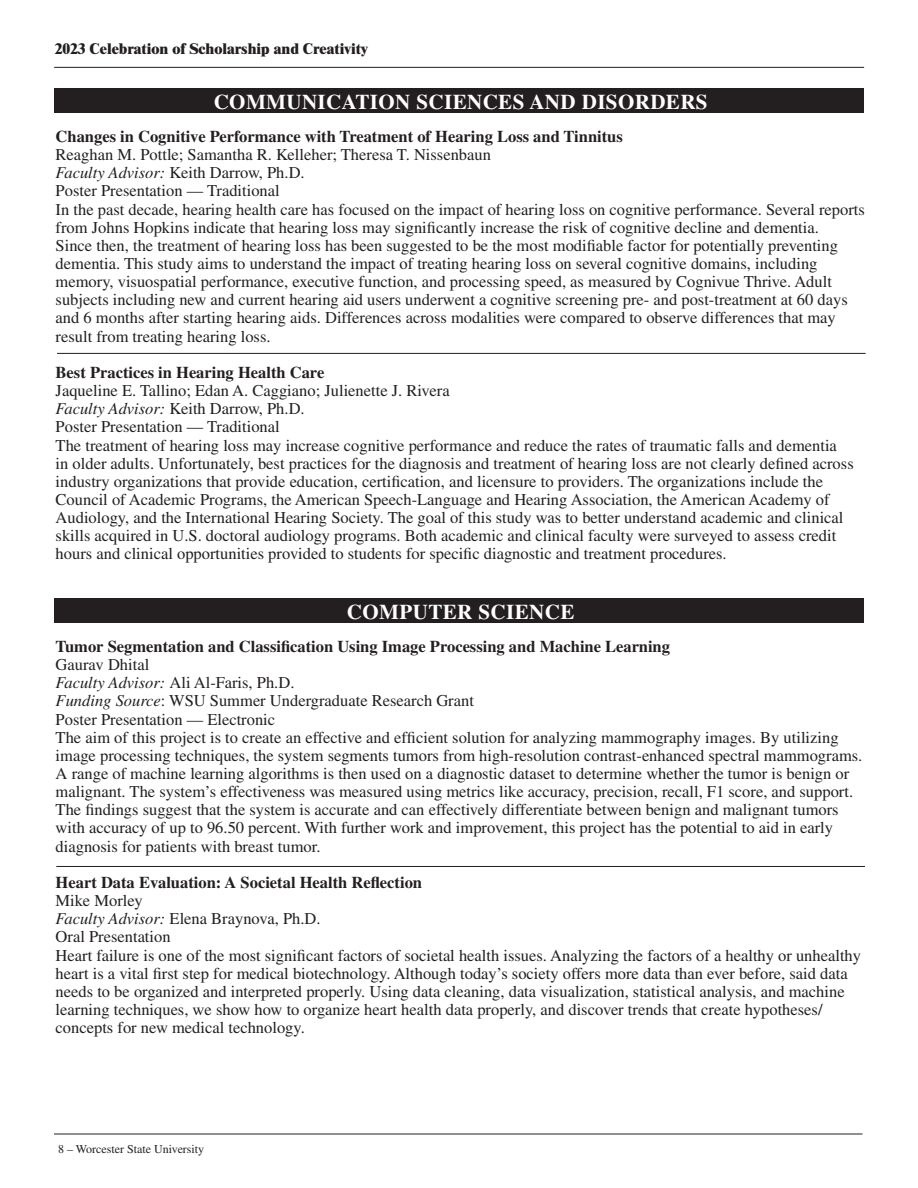
<style>
.page{position:relative;width:918px;height:1188px;background:#fff}
.page>*{position:absolute;margin:0;border:0;box-sizing:border-box;transform-origin:0 0}
.Department_Main_Head{font:700 21px "Times LT Std";letter-spacing:.02em;color:#fff}
.t1{font:16.5px/18.1px "Times LT Std";color:#231f20}
.t2{font:700 16.5px "Times LT Std";color:#231f20}
.t3{font:800 15px "Times LT Std";color:#231f20}
.t4{font:12px "Times LT Std";color:#231f20}
.s1{font-style:italic}
</style>
<div class="page">
<hr style="left:54px;top:1134px;width:808px;height:1px;background:#231f20">
<hr style="left:54px;top:67px;width:810px;height:1px;background:#231f20">
<div style="left:54px;top:598px;width:810px;height:25px;background:#231f20"></div>
<div style="left:54px;top:88px;width:810px;height:25px;background:#231f20"></div>
<hr style="left:57px;top:353px;width:809px;height:1px;background:#231f20">
<hr style="left:56px;top:866px;width:809px;height:1px;background:#231f20">
<p class="t3" style="left:55px;top:40px;width:314px">2023 Celebration of Scholarship and Creativity</p>
<p class="Department_Main_Head" style="left:214px;top:89px;width:495px">COMMUNICATION SCIENCES AND DISORDERS</p>
<p class="t2" style="left:56px;top:127px;width:569px">Changes in Cognitive Performance with Treatment of Hearing Loss and Tinnitus</p>
<p class="t1" style="left:56px;top:145px;width:437px">Reaghan M. Pottle; Samantha R. Kelleher; Theresa T. Nissenbaun</p>
<p class="t1" style="left:56px;top:164px;width:251px"><span class="s1">Faculty Advisor:</span> Keith Darrow, Ph.D.</p>
<p class="t1" style="left:56px;top:182px;width:226px">Poster Presentation — Traditional</p>
<p class="t1" style="left:56px;top:200px;width:811px">In the past decade, hearing health care has focused on the impact of hearing loss on cognitive performance. Several reports from Johns Hopkins indicate that hearing loss may significantly increase the risk of cognitive decline and dementia.<br>Since then, the treatment of hearing loss has been suggested to be the most modifiable factor for potentially preventing dementia. This study aims to understand the impact of treating hearing loss on several cognitive domains, including memory, visuospatial performance, executive function, and processing speed, as measured by Cognivue Thrive. Adult subjects including new and current hearing aid users underwent a cognitive screening pre- and post-treatment at 60 days and 6 months after starting hearing aids. Differences across modalities were compared to observe differences that may result from treating hearing loss.</p>
<p class="t2" style="left:56px;top:363px;width:270px">Best Practices in Hearing Health Care</p>
<p class="t1" style="left:56px;top:381px;width:396px">Jaqueline E. Tallino; Edan A. Caggiano; Julienette J. Rivera</p>
<p class="t1" style="left:56px;top:400px;width:251px"><span class="s1">Faculty Advisor:</span> Keith Darrow, Ph.D.</p>
<p class="t1" style="left:56px;top:418px;width:226px">Poster Presentation — Traditional</p>
<p class="t1" style="left:56px;top:436px;width:800px">The treatment of hearing loss may increase cognitive performance and reduce the rates of traumatic falls and dementia in older adults. Unfortunately, best practices for the diagnosis and treatment of hearing loss are not clearly defined across industry organizations that provide education, certification, and licensure to providers. The organizations include the Council of Academic Programs, the American Speech-Language and Hearing Association, the American Academy of Audiology, and the International Hearing Society. The goal of this study was to better understand academic and clinical skills acquired in U.S. doctoral audiology programs. Both academic and clinical faculty were surveyed to assess credit hours and clinical opportunities provided to students for specific diagnostic and treatment procedures.</p>
<p class="Department_Main_Head" style="left:347px;top:599px;width:229px">COMPUTER SCIENCE</p>
<p class="t2" style="left:56px;top:637px;width:616px">Tumor Segmentation and Classification Using Image Processing and Machine Learning</p>
<p class="t1" style="left:56px;top:655px;width:95px">Gaurav Dhital</p>
<p class="t1" style="left:56px;top:674px;width:240px"><span class="s1">Faculty Advisor:</span> Ali Al-Faris, Ph.D.</p>
<p class="t1" style="left:56px;top:692px;width:420px"><span class="s1">Funding Source</span>: WSU Summer Undergraduate Research Grant</p>
<p class="t1" style="left:56px;top:710px;width:221px">Poster Presentation — Electronic</p>
<p class="t1" style="left:56px;top:728px;width:808px">The aim of this project is to create an effective and efficient solution for analyzing mammography images. By utilizing image processing techniques, the system segments tumors from high-resolution contrast-enhanced spectral mammograms.<br>A range of machine learning algorithms is then used on a diagnostic dataset to determine whether the tumor is benign or malignant. The system’s effectiveness was measured using metrics like accuracy, precision, recall, F1 score, and support.<br>The findings suggest that the system is accurate and can effectively differentiate between benign and malignant tumors with accuracy of up to 96.50 percent. With further work and improvement, this project has the potential to aid in early diagnosis for patients with breast tumor.</p>
<p class="t2" style="left:56px;top:873px;width:368px">Heart Data Evaluation: A Societal Health Reflection</p>
<p class="t1" style="left:56px;top:891px;width:89px">Mike Morley</p>
<p class="t1" style="left:56px;top:910px;width:266px"><span class="s1">Faculty Advisor:</span> Elena Braynova, Ph.D.</p>
<p class="t1" style="left:56px;top:928px;width:117px">Oral Presentation</p>
<p class="t1" style="left:56px;top:946px;width:807px">Heart failure is one of the most significant factors of societal health issues. Analyzing the factors of a healthy or unhealthy heart is a vital first step for medical biotechnology. Although today’s society offers more data than ever before, said data needs to be organized and interpreted properly. Using data cleaning, data visualization, statistical analysis, and machine learning techniques, we show how to organize heart health data properly, and discover trends that create hypotheses/ concepts for new medical technology.</p>
<p class="t4" style="left:58px;top:1142px;width:148px">8 – Worcester State University</p>
</div>
